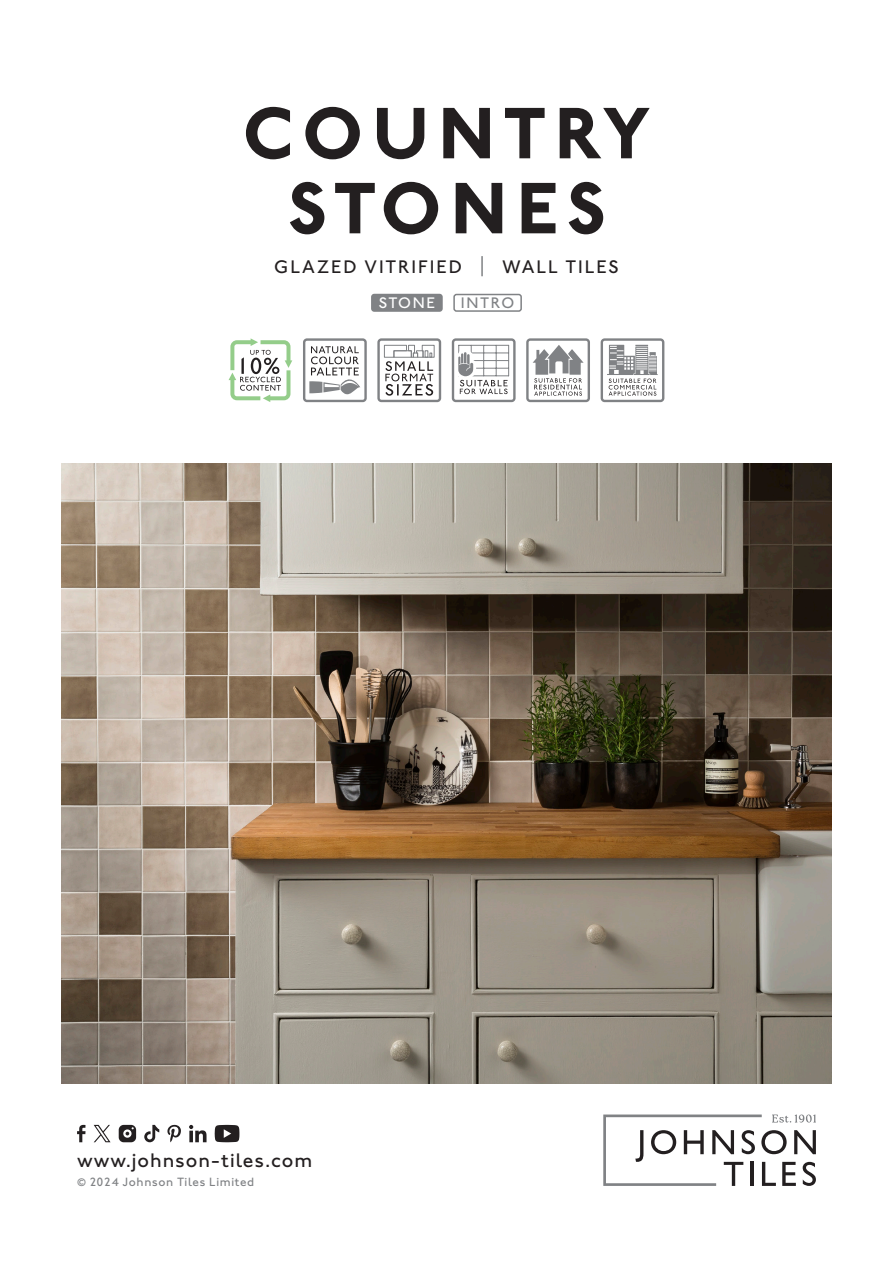
<style>
.page{position:relative;width:893px;height:1263px;background:#fff}
.page>*{position:absolute;margin:0;border:0;box-sizing:border-box;transform-origin:0 0}
.t1{font:700 75px/75px "Johnston ITC Std";letter-spacing:.1em;color:#231f20;text-align:center}
.t2{font:500 20.25px "Johnston ITC Std";letter-spacing:.05em;color:#231f20}
.t3{font:500 18.75px "Johnston ITC Std";letter-spacing:.11em;color:#231f20}
.t4{font:500 15.75px "Johnston ITC Std";letter-spacing:.085em;color:#fff}
.t5{font:500 15.75px "Johnston ITC Std";letter-spacing:.095em;color:#808285}
.t6{font:500 12.3px "Johnston ITC Std";letter-spacing:.05em;color:#808285}
</style>
<div class="page">
<svg style="left:603px;top:1114px;width:213px;height:72px"></svg>
<svg style="left:77px;top:1125px;width:9px;height:17px"></svg>
<svg style="left:167px;top:1125px;width:14px;height:17px"></svg>
<svg style="left:189px;top:1125px;width:18px;height:17px"></svg>
<svg style="left:215px;top:1125px;width:24px;height:17px"></svg>
<svg style="left:119px;top:1125px;width:17px;height:17px"></svg>
<svg style="left:144px;top:1125px;width:15px;height:17px"></svg>
<svg style="left:94px;top:1125px;width:17px;height:17px"></svg>
<hr style="left:481px;top:256px;width:2px;height:20px;background:#808285">
<div style="left:377px;top:338px;width:64px;height:64px;border:2px solid #808285;border-radius:3px"></div>
<svg style="left:383px;top:344px;width:52px;height:52px"></svg>
<div style="left:452px;top:338px;width:64px;height:64px;border:2px solid #808285;border-radius:3px"></div>
<hr style="left:508px;top:345px;width:1px;height:31px;background:#808285">
<svg style="left:452px;top:344px;width:56px;height:58px"></svg>
<div style="left:303px;top:338px;width:64px;height:64px;border:2px solid #808285;border-radius:3px"></div>
<svg style="left:309px;top:346px;width:51px;height:56px"></svg>
<svg style="left:229px;top:338px;width:63px;height:64px"></svg>
<div style="left:601px;top:338px;width:63px;height:64px;border:2px solid #808285;border-radius:3px"></div>
<svg style="left:607px;top:345px;width:51px;height:51px"></svg>
<div style="left:526px;top:338px;width:64px;height:64px;border:2px solid #808285;border-radius:3px"></div>
<svg style="left:533px;top:345px;width:51px;height:51px"></svg>
<img style="left:62px;top:464px;width:769px;height:620px">
<div style="left:371px;top:294px;width:72px;height:18px;background:#808285;border-radius:3px"></div>
<div style="left:453px;top:294px;width:69px;height:18px;border:2px solid #808285;border-radius:2px"></div>
<p class="t1" style="left:242px;top:95px;width:410px">COUNTRY<br>STONES</p>
<p class="t3" style="left:274px;top:255px;width:189px">GLAZED VITRIFIED</p>
<p class="t3" style="left:502px;top:255px;width:118px">WALL TILES</p>
<p class="t4" style="left:379px;top:293px;width:58px">STONE</p>
<p class="t5" style="left:461px;top:293px;width:55px">INTRO</p>
<p class="t2" style="left:77px;top:1148px;width:237px">www.johnson-tiles.com</p>
<p class="t6" style="left:77px;top:1174px;width:179px">© 2024 Johnson Tiles Limited</p>
</div>
